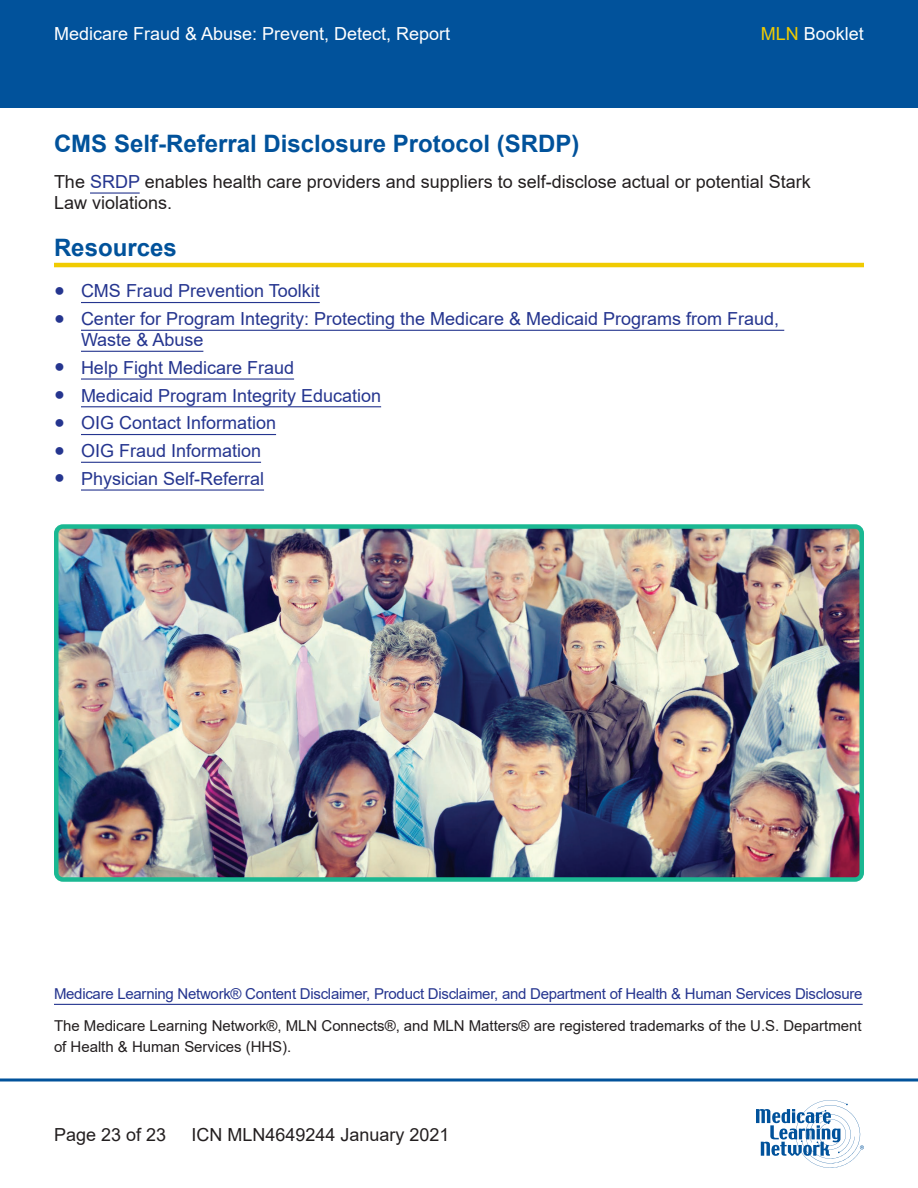
<style>
.page{position:relative;width:918px;height:1188px;background:#fff}
.page>*{position:absolute;margin:0;border:0;box-sizing:border-box;transform-origin:0 0}
.t1{font:700 24px "Arial";color:#01529b}
.t2{font:18px/21px "Arial";color:#25358f}
.t3{font:18px/21px "Arial";color:#231f20}
.t4{font:18px "Arial";color:#fff}
.t5{font:15px/21px "Arial";color:#231f20}
.t6{font:15px "Arial";letter-spacing:-.02em;color:#25358f}
.s1{color:#f0cb02}
.s2{color:#25358f}
</style>
<div class="page">
<div style="left:0;top:0;width:918px;height:108px;background:#01529b"></div>
<svg style="left:0;top:1078px;width:918px;height:4px;background:#407db3"></svg>
<svg style="left:756px;top:1100px;width:108px;height:68px"></svg>
<hr style="left:90px;top:192px;width:50px;height:2px;background:#25358f">
<hr style="left:54px;top:263px;width:810px;height:4px;background:#f0cb02">
<hr style="left:81px;top:302px;width:239px;height:1px;background:#25358f">
<hr style="left:81px;top:330px;width:703px;height:1px;background:#25358f">
<hr style="left:81px;top:351px;width:122px;height:1px;background:#25358f">
<hr style="left:81px;top:378px;width:213px;height:2px;background:#25358f">
<hr style="left:81px;top:406px;width:300px;height:1px;background:#25358f">
<hr style="left:81px;top:434px;width:195px;height:1px;background:#25358f">
<hr style="left:81px;top:462px;width:180px;height:1px;background:#25358f">
<hr style="left:81px;top:489px;width:183px;height:2px;background:#25358f">
<hr style="left:54px;top:1004px;width:809px;height:1px;background:#25358f">
<img style="left:59px;top:529px;width:800px;height:348px">
<div style="left:54px;top:524px;width:810px;height:358px;border:4px solid #1ab892;border-radius:7px"></div>
<p class="t4" style="left:54px;top:21px;width:398px">Medicare Fraud &amp; Abuse: Prevent, Detect, Report</p>
<p class="t4" style="left:761px;top:21px;width:105px"><span class="s1">MLN</span> Booklet</p>
<h3 class="t1" style="left:54px;top:127px;width:527px">CMS Self-Referral Disclosure Protocol (SRDP)</h3>
<p class="t3" style="left:54px;top:171px;width:758px">The <span class="s2">SRDP</span> enables health care providers and suppliers to self-disclose actual or potential Stark<br>Law violations.</p>
<h2 class="t1" style="left:54px;top:231px;width:124px">Resources</h2>
<p class="t2" style="left:54px;top:280px;width:267px">● CMS Fraud Prevention Toolkit</p>
<p class="t2" style="left:81px;top:308px;width:700px;text-indent:-27px">● Center for Program Integrity: Protecting the Medicare &amp; Medicaid Programs from Fraud,<br>Waste &amp; Abuse</p>
<p class="t2" style="left:54px;top:357px;width:242px">● Help Fight Medicare Fraud</p>
<p class="t2" style="left:54px;top:385px;width:329px">● Medicaid Program Integrity Education</p>
<p class="t2" style="left:54px;top:412px;width:224px">● OIG Contact Information</p>
<p class="t2" style="left:54px;top:440px;width:209px">● OIG Fraud Information</p>
<p class="t2" style="left:54px;top:468px;width:212px">● Physician Self-Referral</p>
<p class="t6" style="left:54px;top:984px;width:810px">Medicare Learning Network® Content Disclaimer, Product Disclaimer, and Department of Health &amp; Human Services Disclosure</p>
<p class="t5" style="left:54px;top:1015px;width:809px">The Medicare Learning Network®, MLN Connects®, and MLN Matters® are registered trademarks of the U.S. Department of Health &amp; Human Services (HHS).</p>
<p class="t3" style="left:54px;top:1124px;width:114px">Page 23 of 23</p>
<p class="t3" style="left:192px;top:1124px;width:260px">ICN MLN4649244 January 2021</p>
</div>
